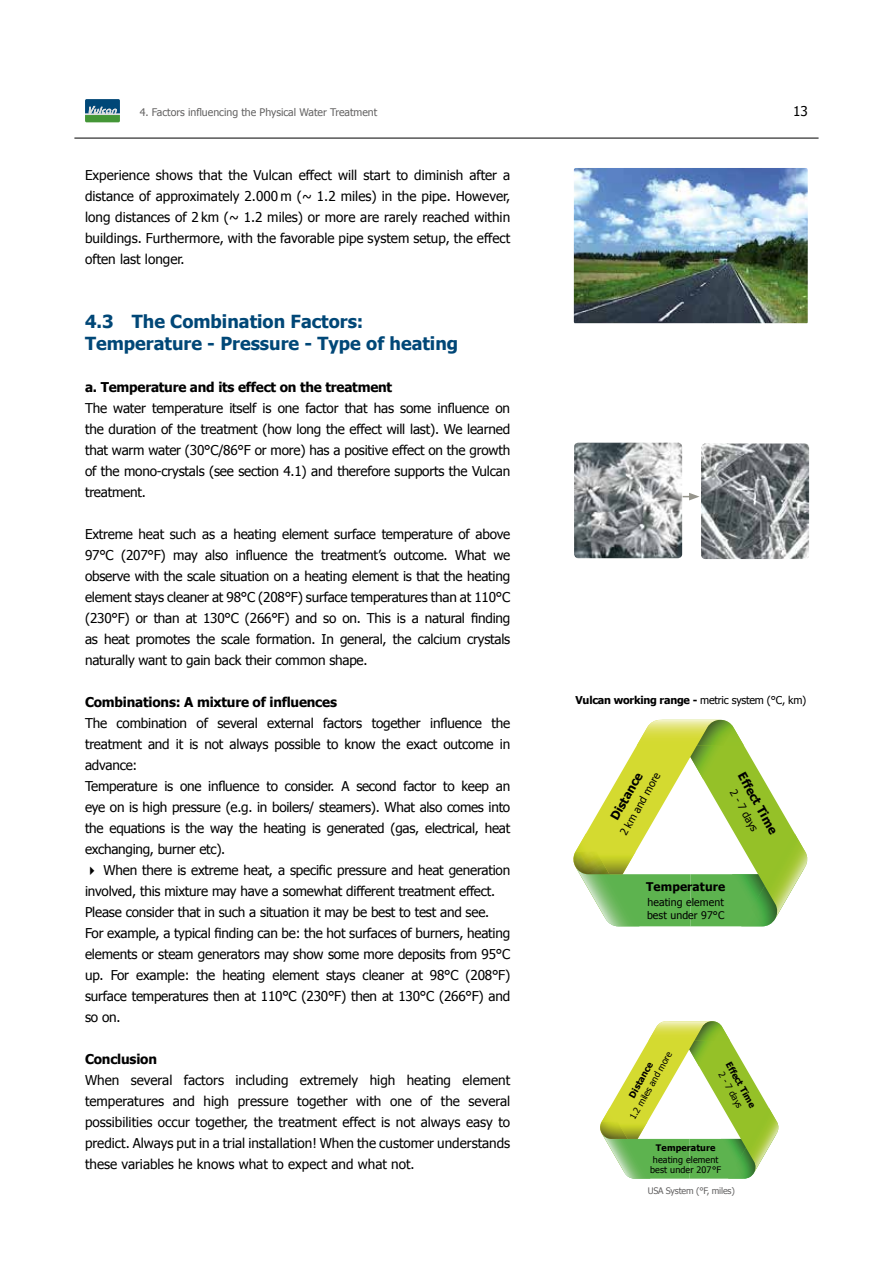
<style>
.page{position:relative;width:893px;height:1263px;background:#fff}
.page>*{position:absolute;margin:0;border:0;box-sizing:border-box;transform-origin:0 0}
.t1{font:700 18px/21.6px "Tahoma";color:#004777}
.t2{font:13.5px/21px "Tahoma";letter-spacing:-.015em;color:#000;text-align:justify}
.t3{font:700 13.5px "Tahoma";letter-spacing:-.015em;color:#000}
.t4{font:700 12px "Tahoma";letter-spacing:.01em;color:#000}
.t5{font:700 10.8px "Tahoma";letter-spacing:-.02em;color:#000}
.t6{font:10.5px "Tahoma";color:#646363}
.t7{font:10.5px/13.5px "Tahoma";letter-spacing:.01em;color:#000}
.t8{font:9px/10.4px "Tahoma";letter-spacing:.01em;color:#000;text-align:center}
.t9{font:700 9px "Tahoma";letter-spacing:.01em;color:#000}
.t10{font:9px "Tahoma";letter-spacing:-.02em;color:#646363}
.s1{font-weight:400}
</style>
<div class="page">
<hr style="left:74px;top:138px;width:745px;height:1px;background:#000">
<svg style="left:85px;top:99px;width:35px;height:23px"></svg>
<svg style="left:573px;top:720px;width:235px;height:206px"></svg>
<img style="left:576px;top:867px;width:25px;height:7px">
<img style="left:574px;top:168px;width:234px;height:155px">
<svg style="left:683px;top:493px;width:17px;height:7px"></svg>
<img style="left:701px;top:443px;width:108px;height:116px">
<img style="left:574px;top:443px;width:108px;height:115px">
<svg style="left:600px;top:1021px;width:179px;height:158px"></svg>
<img style="left:602px;top:1133px;width:19px;height:6px">
<p class="t6" style="left:140px;top:105px;width:239px">4. Factors influencing the Physical Water Treatment</p>
<p class="t2" style="left:793px;top:100px;width:16px">13</p>
<p class="t2" style="left:85px;top:164px;width:427px">Experience shows that the Vulcan effect will start to diminish after a distance of approximately 2.000 m (~ 1.2 miles) in the pipe. However, long distances of 2 km (~ 1.2 miles) or more are rarely reached within buildings. Furthermore, with the favorable pipe system setup, the effect often last longer.</p>
<h1 class="t1" style="left:85px;top:310px;width:375px">4.3 The Combination Factors:<br>Temperature - Pressure - Type of heating</h1>
<p class="t3" style="left:85px;top:377px;width:309px">a. Temperature and its effect on the treatment</p>
<p class="t2" style="left:85px;top:397px;width:427px">The water temperature itself is one factor that has some influence on the duration of the treatment (how long the effect will last). We learned that warm water (30°C/86°F or more) has a positive effect on the growth of the mono-crystals (see section 4.1) and therefore supports the Vulcan treatment.</p>
<p class="t2" style="left:85px;top:523px;width:427px">Extreme heat such as a heating element surface temperature of above 97°C (207°F) may also influence the treatment’s outcome. What we observe with the scale situation on a heating element is that the heating element stays cleaner at 98°C (208°F) surface temperatures than at 110°C (230°F) or than at 130°C (266°F) and so on. This is a natural finding as heat promotes the scale formation. In general, the calcium crystals naturally want to gain back their common shape.</p>
<p class="t3" style="left:85px;top:692px;width:253px">Combinations: A mixture of influences</p>
<p class="t2" style="left:85px;top:712px;width:427px;text-align:left">The combination of several external factors together influence the treatment and it is not always possible to know the exact outcome in advance:<br>Temperature is one influence to consider. A second factor to keep an eye on is high pressure (e.g. in boilers/ steamers). What also comes into the equations is the way the heating is generated (gas, electrical, heat exchanging, burner etc).</p>
<p class="t2" style="left:85px;top:859px;width:427px;text-align:left">✔ When there is extreme heat, a specific pressure and heat generation involved, this mixture may have a somewhat different treatment effect.<br>Please consider that in such a situation it may be best to test and see.<br>For example, a typical finding can be: the hot surfaces of burners, heating elements or steam generators may show some more deposits from 95°C up. For example: the heating element stays cleaner at 98°C (208°F) surface temperatures then at 110°C (230°F) then at 130°C (266°F) and so on.</p>
<p class="t3" style="left:85px;top:1049px;width:73px">Conclusion</p>
<p class="t2" style="left:85px;top:1069px;width:427px">When several factors including extremely high heating element temperatures and high pressure together with one of the several possibilities occur together, the treatment effect is not always easy to predict. Always put in a trial installation! When the customer understands these variables he knows what to expect and what not.</p>
<p class="t5" style="left:576px;top:692px;width:232px">Vulcan working range - <span class="s1">metric system (°C, km)</span></p>
<p class="t7" style="left:616px;top:831px;width:72px;rotate:-60deg">2 km and more</p>
<p class="t4" style="left:606px;top:814px;width:54px;rotate:-60deg">Distance</p>
<p class="t4" style="left:749px;top:769px;width:70px;rotate:61deg">Effect Time</p>
<p class="t7" style="left:739px;top:787px;width:48px;rotate:61deg">2 - 7 days</p>
<p class="t4" style="left:646px;top:878px;width:81px">Temperature</p>
<p class="t7" style="left:647px;top:894px;width:79px">heating element best under 97°C</p>
<p class="t8" style="left:627px;top:1116px;width:78px;rotate:-61deg">1.2 miles and more</p>
<p class="t9" style="left:626px;top:1094px;width:41px;rotate:-61deg">Distance</p>
<p class="t9" style="left:734px;top:1059px;width:53px;rotate:61deg">Effect Time</p>
<p class="t8" style="left:726px;top:1070px;width:41px;rotate:61deg">2 - 7 days</p>
<p class="t9" style="left:656px;top:1141px;width:61px">Temperature</p>
<p class="t8" style="left:650px;top:1154px;width:73px">heating element best under 207°F</p>
<p class="t10" style="left:648px;top:1184px;width:89px">USA System (°F, miles)</p>
</div>
